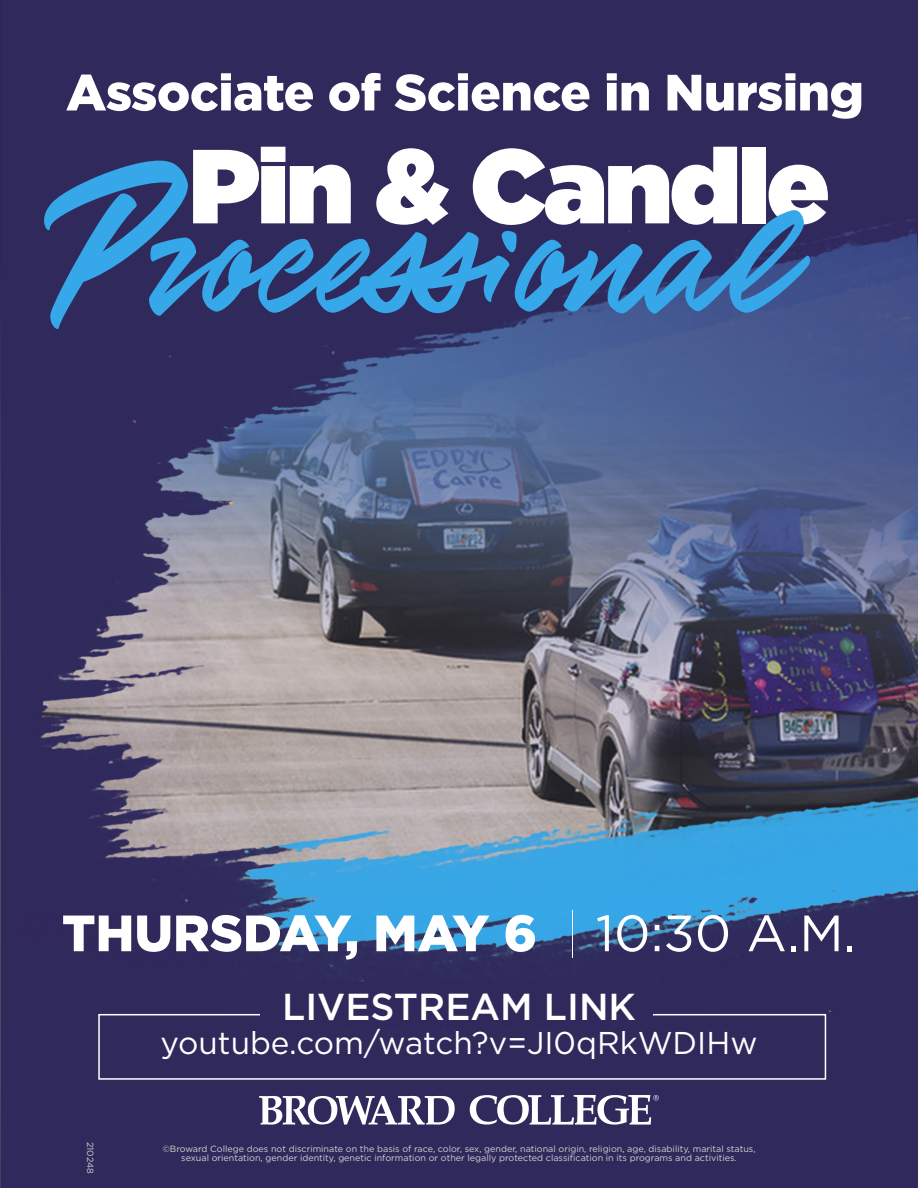
<style>
.page{position:relative;width:918px;height:1188px;background:#fff}
.page>*{position:absolute;margin:0;border:0;box-sizing:border-box;transform-origin:0 0}
.Header_1{font:144px "Zenith";color:#36a7e9}
.Header_1-2{font:900 105px "Gotham";letter-spacing:-.025em;color:#fff}
.Header_1-3{font:900 51px "Gotham";letter-spacing:-.01em;color:#fff}
.Header_1-4{font:500 37.5px "Gotham";color:#fff}
.Header_1-5{font:31.5px "Gotham";color:#fff}
.t1{font:9px/9px "Gotham";color:#d2d2d2;text-align:center}
.s1{font-size:166.5px}
.s2{font-weight:100}
.s3{font-weight:400}
</style>
<div class="page">
<img style="left:0;top:0;width:918px;height:1188px">
<div style="left:98px;top:1014px;width:728px;height:66px;border:2px solid #fff"></div>
<div style="left:260px;top:982px;width:393px;height:45px;background:#30295c"></div>
<svg style="left:259px;top:1096px;width:196px;height:29px"></svg>
<svg style="left:470px;top:1095px;width:189px;height:30px"></svg>
<p class="Header_1-3" style="left:66px;top:57px;width:799px">Associate of Science in Nursing</p>
<p class="Header_1-2" style="left:189px;top:111px;width:642px">Pin &amp; Candle</p>
<p class="Header_1" style="left:44px;top:177px;width:749px"><span class="s1">P</span>rocessional</p>
<p class="Header_1-3" style="left:62px;top:898px;width:796px">THURSDAY, MAY 6 <span class="s2">|</span> <span class="s3">10:30 A.M.</span></p>
<p class="Header_1-4" style="left:282px;top:982px;width:355px">LIVESTREAM LINK</p>
<p class="Header_1-5" style="left:161px;top:1023px;width:598px">youtube.com/watch?v=JI0qRkWDIHw</p>
<p class="t1" style="left:95px;top:1142px;width:33px;rotate:90deg">210248</p>
<p class="t1" style="left:162px;top:1144px;width:595px">©Broward College does not discriminate on the basis of race, color, sex, gender, national origin, religion, age, disability, marital status, sexual orientation, gender identity, genetic information or other legally protected classification in its programs and activities.</p>
</div>
